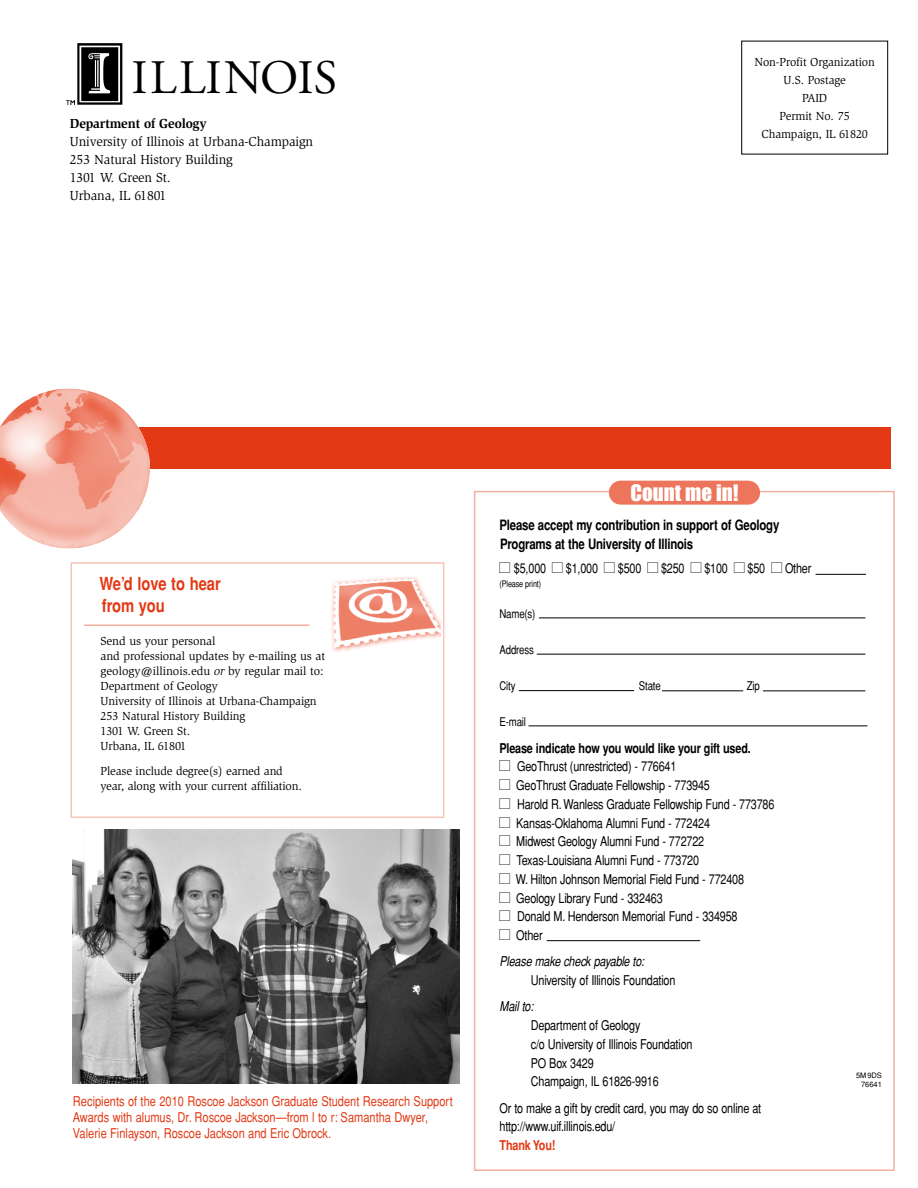
<style>
.page{position:relative;width:918px;height:1188px;background:#fff}
.page>*{position:absolute;margin:0;border:0;box-sizing:border-box;transform-origin:0 0}
.t1{font:48px "Adobe Garamond";color:#000}
.t2{font:21px "Impact";color:#fff}
.t3{font:700 condensed 18px/21.8px "Helvetica";color:#e33914}
.t4{font:700 condensed 14.25px/18.8px "Helvetica";letter-spacing:-.015em;color:#000}
.t5{font:condensed 13.5px/18.8px "Helvetica";letter-spacing:-.015em;color:#000}
.t6{font:condensed 13.5px/16.2px "Helvetica";color:#e33914}
.t7{font:13.5px/18px "Slimbach";letter-spacing:-.01em;color:#000}
.t8{font:700 condensed 13.5px "Helvetica";letter-spacing:-.015em;color:#000}
.t9{font:italic condensed 13.5px/26.2px "Helvetica";letter-spacing:-.015em;color:#000}
.t10{font:700 13.5px "Slimbach";letter-spacing:-.01em;color:#000}
.t11{font:700 condensed 13.5px "Helvetica";letter-spacing:-.01em;color:#e33914}
.t12{font:12px/15px "Slimbach";letter-spacing:-.01em;color:#000}
.t13{font:condensed 12px "Helvetica";letter-spacing:-.015em;color:#000}
.t14{font:condensed 9px "Helvetica";letter-spacing:-.015em;color:#000}
.t15{font:7.5px/9px "Helvetica";color:#000;text-align:right}
.s1{font-style:italic}
.s2{font-family:"Carta";font-stretch:normal}
.s3{font-family:"Carta";font-style:normal;font-stretch:normal}
.s4{font-style:normal}
</style>
<div class="page">
<div style="left:84px;top:428px;width:807px;height:41px;background:#e33914"></div>
<div style="left:741px;top:41px;width:147px;height:113px;border:1px solid #000"></div>
<img style="left:65px;top:43px;width:58px;height:62px">
<img style="left:0;top:388px;width:150px;height:161px">
<div style="left:474px;top:491px;width:421px;height:680px;border:2px solid #f4b0a1"></div>
<div style="left:609px;top:481px;width:151px;height:24px;background:#ec755b;border-radius:12px"></div>
<hr style="left:539px;top:618px;width:326px;height:1px;background:#000">
<hr style="left:537px;top:654px;width:328px;height:1px;background:#000">
<hr style="left:519px;top:690px;width:115px;height:1px;background:#000">
<hr style="left:528px;top:726px;width:339px;height:1px;background:#000">
<hr style="left:547px;top:940px;width:153px;height:1px;background:#000">
<hr style="left:662px;top:690px;width:81px;height:1px;background:#000">
<hr style="left:763px;top:691px;width:102px;height:1px;background:#000">
<hr style="left:816px;top:574px;width:50px;height:1px;background:#000">
<div style="left:71px;top:562px;width:373px;height:256px;border:2px solid #f7c4b9"></div>
<img style="left:331px;top:576px;width:109px;height:76px">
<hr style="left:84px;top:624px;width:226px;height:2px;background:#f4b0a1">
<img style="left:72px;top:830px;width:387px;height:254px">
<h1 class="t1" style="left:132px;top:59px;width:207px">ILLINOIS</h1>
<p class="t10" style="left:70px;top:118px;width:139px">Department of Geology</p>
<p class="t7" style="left:70px;top:133px;width:245px">University of Illinois at Urbana-Champaign<br>253 Natural History Building<br>1301 W. Green St.<br>Urbana, IL 61801</p>
<p class="t12" style="left:754px;top:54px;width:122px;line-height:18px;text-align:center">Non-Profit Organization<br>U.S. Postage<br>PAID<br>Permit No. 75<br>Champaign, IL 61820</p>
<h3 class="t3" style="left:99px;top:575px;width:123px">We’d love to hear from you</h3>
<p class="t12" style="left:101px;top:634px;width:226px">Send us your personal<br>and professional updates by e-mailing us at geology@illinois.edu <span class="s1">or</span> by regular mail to:<br>Department of Geology<br>University of Illinois at Urbana-Champaign<br>253 Natural History Building<br>1301 W. Green St.<br>Urbana, IL 61801</p>
<p class="t12" style="left:101px;top:764px;width:203px">Please include degree(s) earned and year, along with your current affiliation.</p>
<p class="t6" style="left:73px;top:1094px;width:381px">Recipients of the 2010 Roscoe Jackson Graduate Student Research Support<br>Awards with alumus, Dr. Roscoe Jackson—from l to r: Samantha Dwyer,<br>Valerie Finlayson, Roscoe Jackson and Eric Obrock.</p>
<h2 class="t2" style="left:630px;top:486px;width:110px">COUNT ME IN!</h2>
<p class="t4" style="left:500px;top:517px;width:281px">Please accept my contribution in support of Geology<br>Programs at the University of Illinois</p>
<p class="t5" style="left:500px;top:560px;width:313px"><span class="s2">-</span> $5,000 <span class="s2">-</span> $1,000 <span class="s2">-</span> $500 <span class="s2">-</span> $250 <span class="s2">-</span> $100 <span class="s2">-</span> $50 <span class="s2">-</span> Other</p>
<p class="t14" style="left:500px;top:580px;width:43px">(Please print)</p>
<p class="t13" style="left:500px;top:610px;width:37px">Name(s)</p>
<p class="t13" style="left:500px;top:646px;width:36px">Address</p>
<p class="t13" style="left:500px;top:682px;width:18px">City</p>
<p class="t13" style="left:639px;top:682px;width:23px">State</p>
<p class="t13" style="left:747px;top:682px;width:15px">Zip</p>
<p class="t13" style="left:500px;top:718px;width:28px">E-mail</p>
<p class="t8" style="left:500px;top:743px;width:253px">Please indicate how you would like your gift used.</p>
<p class="t5" style="left:500px;top:758px;width:178px"><span class="s2">-</span> GeoThrust (unrestricted) - 776641</p>
<p class="t5" style="left:500px;top:777px;width:212px"><span class="s2">-</span> GeoThrust Graduate Fellowship - 773945</p>
<p class="t5" style="left:500px;top:796px;width:277px"><span class="s2">-</span> Harold R. Wanless Graduate Fellowship Fund - 773786</p>
<p class="t5" style="left:500px;top:815px;width:212px"><span class="s2">-</span> Kansas-Oklahoma Alumni Fund - 772424</p>
<p class="t5" style="left:500px;top:833px;width:206px"><span class="s2">-</span> Midwest Geology Alumni Fund - 772722</p>
<p class="t5" style="left:500px;top:852px;width:201px"><span class="s2">-</span> Texas-Louisiana Alumni Fund - 773720</p>
<p class="t5" style="left:500px;top:871px;width:246px"><span class="s2">-</span> W. Hilton Johnson Memorial Field Fund - 772408</p>
<p class="t5" style="left:500px;top:890px;width:165px"><span class="s2">-</span> Geology Library Fund - 332463</p>
<p class="t5" style="left:500px;top:908px;width:240px"><span class="s2">-</span> Donald M. Henderson Memorial Fund - 334958</p>
<p class="t9" style="left:500px;top:923px;width:146px"><span class="s3">-</span> <span class="s4">Other<br></span>Please make check payable to:</p>
<p class="t5" style="left:531px;top:972px;width:146px">University of Illinois Foundation</p>
<p class="t9" style="left:500px;top:995px;width:35px">Mail to:</p>
<p class="t5" style="left:531px;top:1017px;width:163px">Department of Geology<br>c/o University of Illinois Foundation<br>PO Box 3429<br>Champaign, IL 61826-9916</p>
<p class="t5" style="left:500px;top:1100px;width:263px">Or to make a gift by credit card, you may do so online at http://www.uif.illinois.edu/</p>
<p class="t11" style="left:500px;top:1140px;width:57px">Thank You!</p>
<p class="t15" style="left:856px;top:1072px;width:27px">5M9DS<br>76641</p>
</div>
